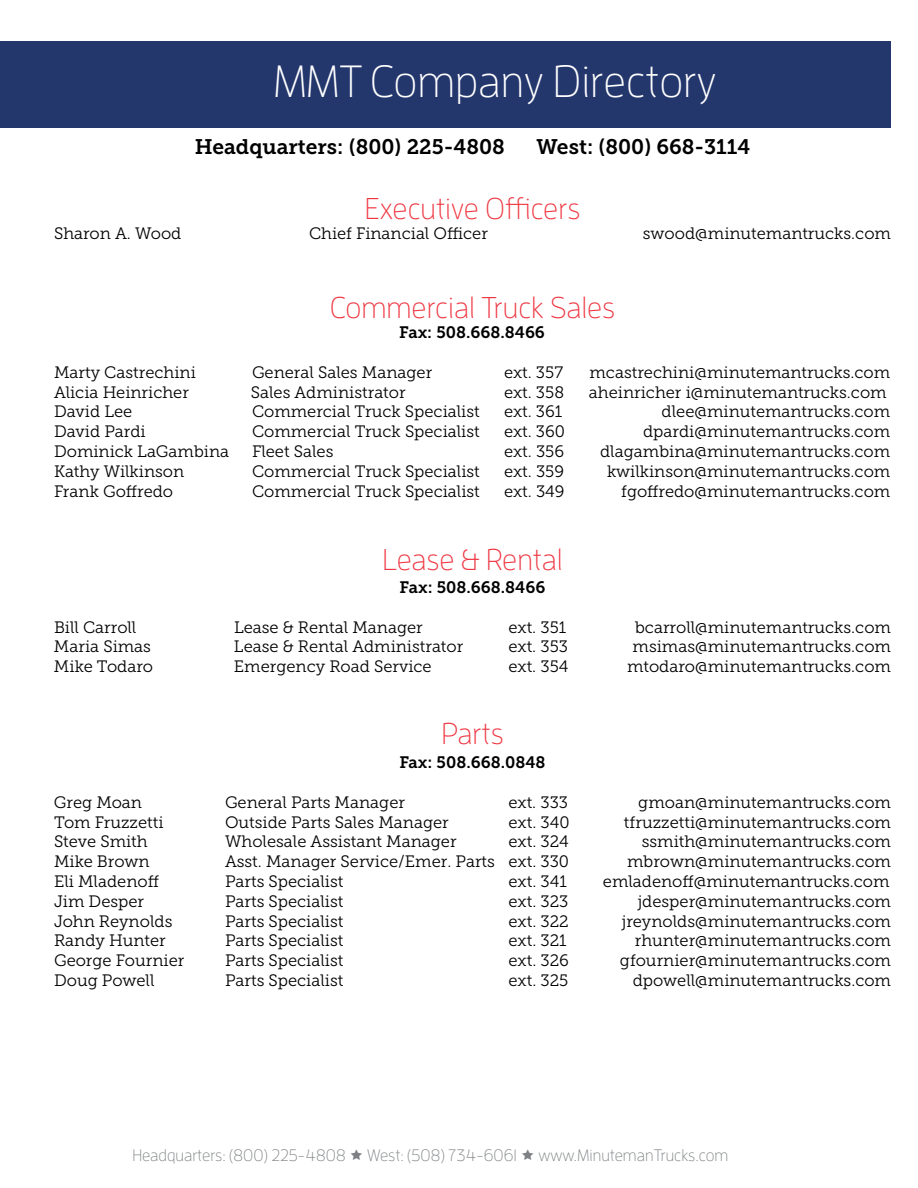
<style>
.page{position:relative;width:918px;height:1188px;background:#fff}
.page>*{position:absolute;margin:0;border:0;box-sizing:border-box;transform-origin:0 0}
.t1{font:300 45px "Enzo OT";color:#fff}
.t2{font:300 30px "Enzo OT";color:#ef3742}
.t3{font:21px "Museo Slab 700";color:#000}
.t4{font:16.5px "Museo Slab 300";color:#000}
.t5{font:300 16.5px "Enzo OT";color:#7e8083}
.t6{font:16.5px "Museo Slab 700";color:#000}
</style>
<div class="page">
<div style="left:0;top:41px;width:891px;height:86px;background:#24376d"></div>
<h1 class="t1" style="left:273px;top:55px;width:445px">MMT Company Directory</h1>
<p class="t3" style="left:195px;top:135px;width:312px">Headquarters: (800) 225-4808</p>
<p class="t3" style="left:536px;top:135px;width:215px">West: (800) 668-3114</p>
<h2 class="t2" style="left:365px;top:191px;width:217px">Executive Officers</h2>
<p class="t4" style="left:54px;top:224px;width:129px">Sharon A. Wood</p>
<p class="t4" style="left:309px;top:224px;width:180px">Chief Financial Officer</p>
<p class="t4" style="left:643px;top:224px;width:250px">swood@minutemantrucks.com</p>
<h2 class="t2" style="left:330px;top:289px;width:287px">Commercial Truck Sales</h2>
<p class="t6" style="left:399px;top:323px;width:147px">Fax: 508.668.8466</p>
<p class="t4" style="left:54px;top:363px;width:143px">Marty Castrechini</p>
<p class="t4" style="left:252px;top:363px;width:182px">General Sales Manager</p>
<p class="t4" style="left:504px;top:363px;width:61px">ext. 357</p>
<p class="t4" style="left:590px;top:363px;width:302px">mcastrechini@minutemantrucks.com</p>
<p class="t4" style="left:54px;top:383px;width:136px">Alicia Heinricher</p>
<p class="t4" style="left:251px;top:383px;width:156px">Sales Administrator</p>
<p class="t4" style="left:504px;top:383px;width:62px">ext. 358</p>
<p class="t4" style="left:589px;top:383px;width:299px">aheinricher i@minutemantrucks.com</p>
<p class="t4" style="left:54px;top:403px;width:80px">David Lee</p>
<p class="t4" style="left:252px;top:403px;width:229px">Commercial Truck Specialist</p>
<p class="t4" style="left:504px;top:403px;width:60px">ext. 361</p>
<p class="t4" style="left:662px;top:403px;width:230px">dlee@minutemantrucks.com</p>
<p class="t4" style="left:54px;top:422px;width:93px">David Pardi</p>
<p class="t4" style="left:252px;top:422px;width:229px">Commercial Truck Specialist</p>
<p class="t4" style="left:504px;top:422px;width:63px">ext. 360</p>
<p class="t4" style="left:643px;top:422px;width:249px">dpardi@minutemantrucks.com</p>
<p class="t4" style="left:54px;top:442px;width:177px">Dominick LaGambina</p>
<p class="t4" style="left:252px;top:442px;width:83px">Fleet Sales</p>
<p class="t4" style="left:504px;top:442px;width:62px">ext. 356</p>
<p class="t4" style="left:600px;top:442px;width:292px">dlagambina@minutemantrucks.com</p>
<p class="t4" style="left:54px;top:462px;width:132px">Kathy Wilkinson</p>
<p class="t4" style="left:252px;top:462px;width:229px">Commercial Truck Specialist</p>
<p class="t4" style="left:504px;top:462px;width:62px">ext. 359</p>
<p class="t4" style="left:607px;top:462px;width:285px">kwilkinson@minutemantrucks.com</p>
<p class="t4" style="left:54px;top:482px;width:121px">Frank Goffredo</p>
<p class="t4" style="left:252px;top:482px;width:229px">Commercial Truck Specialist</p>
<p class="t4" style="left:504px;top:482px;width:62px">ext. 349</p>
<p class="t4" style="left:621px;top:482px;width:271px">fgoffredo@minutemantrucks.com</p>
<h2 class="t2" style="left:382px;top:542px;width:182px">Lease &amp; Rental</h2>
<p class="t6" style="left:400px;top:578px;width:147px">Fax: 508.668.8466</p>
<p class="t4" style="left:54px;top:618px;width:84px">Bill Carroll</p>
<p class="t4" style="left:234px;top:618px;width:190px">Lease &amp; Rental Manager</p>
<p class="t4" style="left:508px;top:618px;width:59px">ext. 351</p>
<p class="t4" style="left:635px;top:618px;width:257px">bcarroll@minutemantrucks.com</p>
<p class="t4" style="left:54px;top:638px;width:99px">Maria Simas</p>
<p class="t4" style="left:234px;top:638px;width:231px">Lease &amp; Rental Administrator</p>
<p class="t4" style="left:508px;top:638px;width:61px">ext. 353</p>
<p class="t4" style="left:633px;top:638px;width:260px">msimas@minutemantrucks.com</p>
<p class="t4" style="left:54px;top:658px;width:101px">Mike Todaro</p>
<p class="t4" style="left:234px;top:658px;width:199px">Emergency Road Service</p>
<p class="t4" style="left:508px;top:658px;width:62px">ext. 354</p>
<p class="t4" style="left:627px;top:658px;width:265px">mtodaro@minutemantrucks.com</p>
<h2 class="t2" style="left:441px;top:716px;width:64px">Parts</h2>
<p class="t6" style="left:399px;top:753px;width:148px">Fax: 508.668.0848</p>
<p class="t4" style="left:54px;top:793px;width:90px">Greg Moan</p>
<p class="t4" style="left:225px;top:793px;width:182px">General Parts Manager</p>
<p class="t4" style="left:509px;top:793px;width:61px">ext. 333</p>
<p class="t4" style="left:638px;top:793px;width:254px">gmoan@minutemantrucks.com</p>
<p class="t4" style="left:54px;top:813px;width:111px">Tom Fruzzetti</p>
<p class="t4" style="left:225px;top:813px;width:225px">Outside Parts Sales Manager</p>
<p class="t4" style="left:509px;top:813px;width:63px">ext. 340</p>
<p class="t4" style="left:624px;top:813px;width:269px">tfruzzetti@minutemantrucks.com</p>
<p class="t4" style="left:54px;top:833px;width:95px">Steve Smith</p>
<p class="t4" style="left:225px;top:833px;width:233px">Wholesale Assistant Manager</p>
<p class="t4" style="left:509px;top:833px;width:62px">ext. 324</p>
<p class="t4" style="left:642px;top:833px;width:251px">ssmith@minutemantrucks.com</p>
<p class="t4" style="left:54px;top:852px;width:97px">Mike Brown</p>
<p class="t4" style="left:225px;top:852px;width:346px">Asst. Manager Service/Emer. Parts ext. 330</p>
<p class="t4" style="left:627px;top:852px;width:265px">mbrown@minutemantrucks.com</p>
<p class="t4" style="left:54px;top:872px;width:106px">Eli Mladenoff</p>
<p class="t4" style="left:225px;top:872px;width:120px">Parts Specialist</p>
<p class="t4" style="left:509px;top:872px;width:60px">ext. 341</p>
<p class="t4" style="left:603px;top:872px;width:288px">emladenoff@minutemantrucks.com</p>
<p class="t4" style="left:54px;top:892px;width:92px">Jim Desper</p>
<p class="t4" style="left:225px;top:892px;width:120px">Parts Specialist</p>
<p class="t4" style="left:509px;top:892px;width:61px">ext. 323</p>
<p class="t4" style="left:638px;top:892px;width:255px">jdesper@minutemantrucks.com</p>
<p class="t4" style="left:54px;top:912px;width:120px">John Reynolds</p>
<p class="t4" style="left:225px;top:912px;width:120px">Parts Specialist</p>
<p class="t4" style="left:509px;top:912px;width:62px">ext. 322</p>
<p class="t4" style="left:622px;top:912px;width:271px">jreynolds@minutemantrucks.com</p>
<p class="t4" style="left:54px;top:932px;width:113px">Randy Hunter</p>
<p class="t4" style="left:225px;top:932px;width:120px">Parts Specialist</p>
<p class="t4" style="left:509px;top:932px;width:60px">ext. 321</p>
<p class="t4" style="left:635px;top:932px;width:258px">rhunter@minutemantrucks.com</p>
<p class="t4" style="left:54px;top:951px;width:132px">George Fournier</p>
<p class="t4" style="left:225px;top:951px;width:120px">Parts Specialist</p>
<p class="t4" style="left:509px;top:951px;width:62px">ext. 326</p>
<p class="t4" style="left:620px;top:951px;width:273px">gfournier@minutemantrucks.com</p>
<p class="t4" style="left:54px;top:971px;width:102px">Doug Powell</p>
<p class="t4" style="left:225px;top:971px;width:120px">Parts Specialist</p>
<p class="t4" style="left:509px;top:971px;width:61px">ext. 325</p>
<p class="t4" style="left:633px;top:971px;width:260px">dpowell@minutemantrucks.com</p>
<p class="t5" style="left:132px;top:1145px;width:215px">Headquarters: (800) 225-4808</p>
<p class="t5" style="left:367px;top:1145px;width:151px">West: (508) 734-6061</p>
<p class="t5" style="left:538px;top:1145px;width:192px">www.MinutemanTrucks.com</p>
</div>
